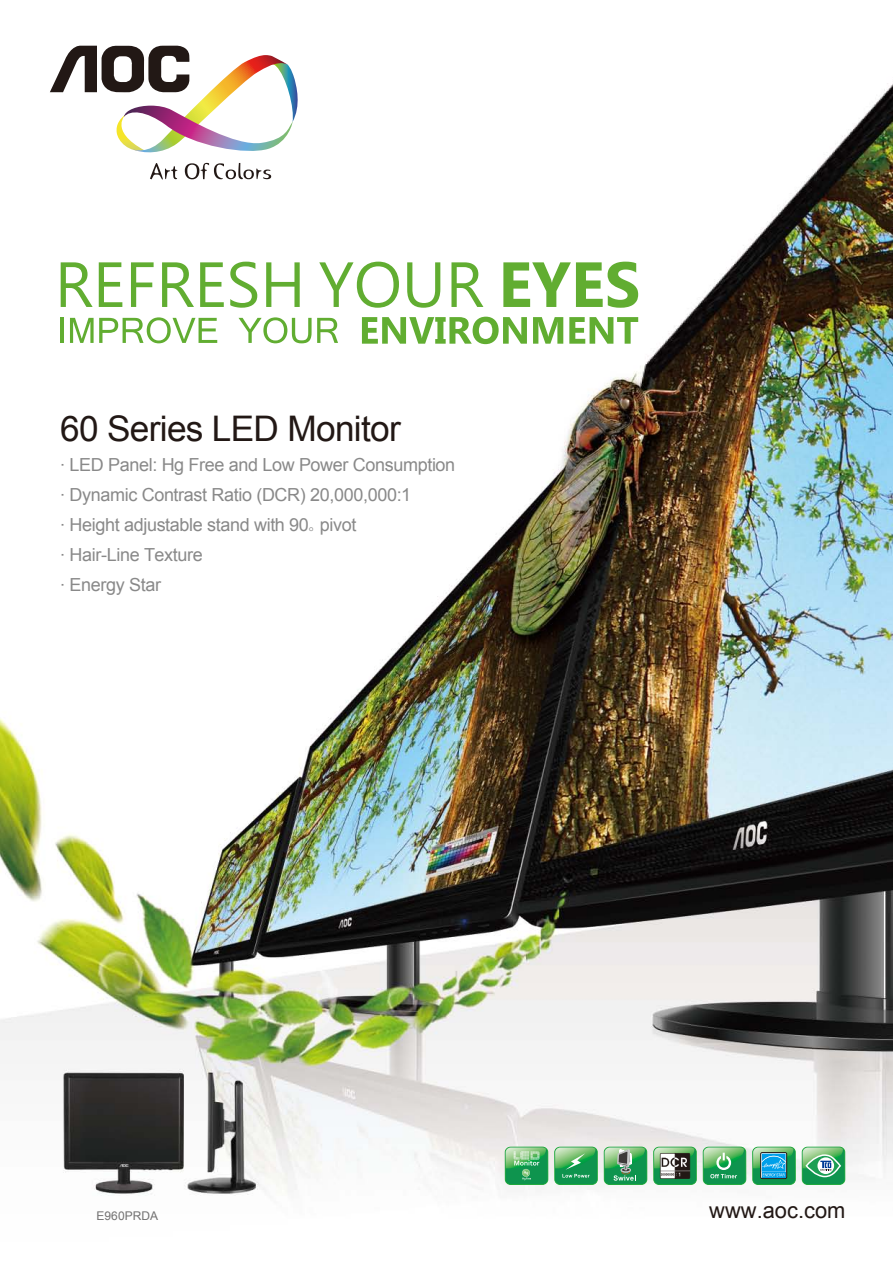
<style>
.page{position:relative;width:893px;height:1263px;background:#fff}
.page>*{position:absolute;margin:0;border:0;box-sizing:border-box;transform-origin:0 0}
.t1{font:35.25px "Arial";letter-spacing:-.02em;color:#221815}
.t2{font:21.9px "Arial";color:#221815}
.t3{font:18px/30px "Arial";letter-spacing:-.02em;color:#898989}
.t4{font:12px "Arial";color:#727171}
.s1{font-family:"Sim Sun"}
</style>
<div class="page">
<img style="left:0;top:83px;width:893px;height:1113px">
<svg style="left:61px;top:262px;width:32px;height:45px"></svg>
<svg style="left:99px;top:262px;width:23px;height:45px"></svg>
<svg style="left:131px;top:262px;width:23px;height:45px"></svg>
<svg style="left:162px;top:262px;width:32px;height:45px"></svg>
<svg style="left:200px;top:262px;width:24px;height:45px"></svg>
<svg style="left:230px;top:262px;width:27px;height:46px"></svg>
<svg style="left:266px;top:262px;width:34px;height:45px"></svg>
<svg style="left:319px;top:262px;width:80px;height:46px"></svg>
<svg style="left:407px;top:262px;width:33px;height:46px"></svg>
<svg style="left:451px;top:262px;width:32px;height:45px"></svg>
<svg style="left:503px;top:262px;width:135px;height:46px"></svg>
<hr style="left:61px;top:318px;width:3px;height:25px;background:#61ad31">
<svg style="left:70px;top:317px;width:147px;height:26px"></svg>
<svg style="left:239px;top:317px;width:99px;height:26px"></svg>
<svg style="left:362px;top:317px;width:165px;height:27px"></svg>
<svg style="left:533px;top:317px;width:30px;height:27px"></svg>
<svg style="left:569px;top:317px;width:69px;height:27px"></svg>
<svg style="left:50px;top:45px;width:251px;height:110px"></svg>
<svg style="left:150px;top:163px;width:27px;height:16px"></svg>
<svg style="left:185px;top:163px;width:86px;height:16px"></svg>
<div style="left:505px;top:1147px;width:43px;height:37px;background:#0c954b;border-radius:5px"></div>
<div style="left:505px;top:1146px;width:43px;height:39px;border:1px solid #22ac38;border-radius:5px"></div>
<div style="left:506px;top:1147px;width:41px;height:37px;background:#0e944e;border-radius:5px"></div>
<svg style="left:506px;top:1147px;width:40px;height:33px"></svg>
<div style="left:554px;top:1146px;width:44px;height:39px;border:1px solid #22ac38;border-radius:5px"></div>
<div style="left:555px;top:1147px;width:42px;height:37px;background:#0e944e;border-radius:5px"></div>
<svg style="left:555px;top:1147px;width:40px;height:30px"></svg>
<div style="left:604px;top:1147px;width:43px;height:37px;background:#0c954b;border-radius:5px"></div>
<div style="left:604px;top:1146px;width:43px;height:39px;border:1px solid #22ac38;border-radius:5px"></div>
<div style="left:605px;top:1147px;width:41px;height:37px;background:#0e944e;border-radius:5px"></div>
<svg style="left:605px;top:1142px;width:40px;height:38px"></svg>
<div style="left:752px;top:1146px;width:44px;height:39px;border:1px solid #22ac38;border-radius:5px"></div>
<div style="left:753px;top:1147px;width:42px;height:37px;background:#0e944e;border-radius:5px"></div>
<div style="left:761px;top:1152px;width:26px;height:27px;border:1px solid #221815"></div>
<svg style="left:762px;top:1176px;width:23px;height:1px"></svg>
<svg style="left:753px;top:1147px;width:40px;height:29px"></svg>
<div style="left:802px;top:1147px;width:43px;height:37px;background:#0c954b;border-radius:5px"></div>
<div style="left:802px;top:1146px;width:43px;height:39px;border:1px solid #22ac38;border-radius:5px"></div>
<div style="left:803px;top:1147px;width:41px;height:37px;background:#0e944e;border-radius:5px"></div>
<svg style="left:803px;top:1147px;width:40px;height:31px"></svg>
<div style="left:703px;top:1147px;width:43px;height:37px;background:#0c954b;border-radius:5px"></div>
<div style="left:703px;top:1146px;width:43px;height:39px;border:1px solid #22ac38;border-radius:5px"></div>
<div style="left:704px;top:1147px;width:41px;height:37px;background:#0e944e;border-radius:5px"></div>
<svg style="left:704px;top:1147px;width:40px;height:31px"></svg>
<div style="left:653px;top:1146px;width:44px;height:39px;border:1px solid #22ac38;border-radius:5px"></div>
<div style="left:654px;top:1147px;width:42px;height:37px;background:#0e944e;border-radius:5px"></div>
<svg style="left:654px;top:1147px;width:40px;height:32px"></svg>
<h1 class="t1" style="left:60px;top:406px;width:342px">60 Series LED Monitor</h1>
<p class="t3" style="left:60px;top:450px;width:396px">· LED Panel: Hg Free and Low Power Consumption · Dynamic Contrast Ratio (DCR) 20,000,000:1<br>· Height adjustable stand with 90<span class="s1">。</span>pivot<br>· Hair-Line Texture<br>· Energy Star</p>
<p class="t4" style="left:97px;top:1208px;width:63px">E960PRDA</p>
<p class="t2" style="left:709px;top:1196px;width:138px">www.aoc.com</p>
</div>
